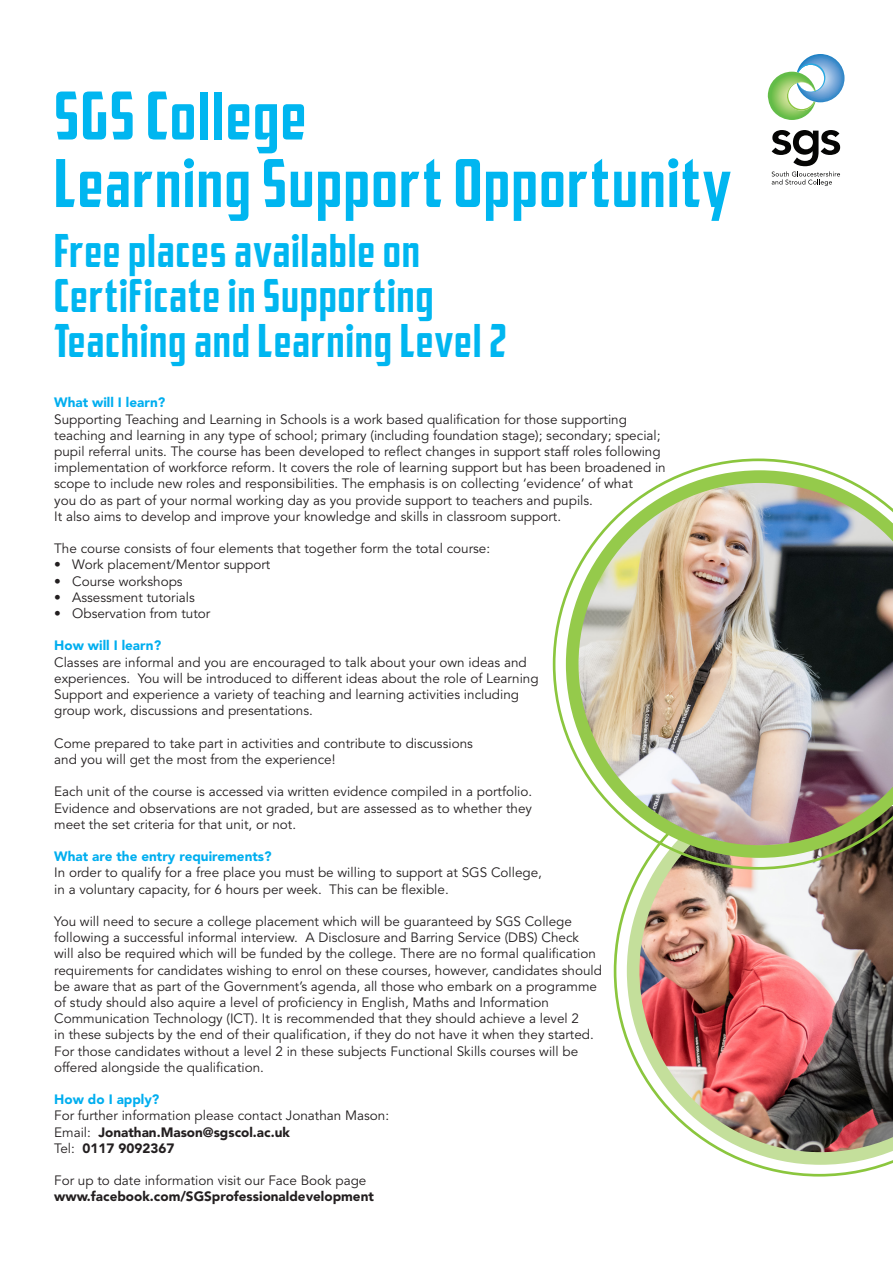
<style>
.page{position:relative;width:893px;height:1263px;background:#fff}
.page>*{position:absolute;margin:0;border:0;box-sizing:border-box;transform-origin:0 0}
.t1{font:66px "American Captain 01";letter-spacing:.03em;color:#00b6f0}
.t2{font:45px/45px "American Captain 01";letter-spacing:.03em;color:#00b6f0}
.t3{font:13.5px/16.2px "Avenir";color:#231f20}
.t4{font:900 13.5px "Avenir";color:#231f20}
.t5{font:900 13.5px "Avenir";color:#00aeef}
.s1{font-weight:400}
</style>
<div class="page">
<img style="left:614px;top:870px;width:279px;height:306px">
<svg style="left:772px;top:130px;width:68px;height:56px"></svg>
<svg style="left:768px;top:54px;width:76px;height:66px"></svg>
<img style="left:553px;top:458px;width:340px;height:412px">
<p class="t1" style="left:54px;top:72px;width:253px">SGS College</p>
<p class="t1" style="left:54px;top:139px;width:679px">Learning Support Opportunity</p>
<p class="t2" style="left:54px;top:229px;width:367px">Free places available on</p>
<p class="t2" style="left:54px;top:274px;width:454px">Certificate in Supporting<br>Teaching and Learning Level 2</p>
<p class="t5" style="left:54px;top:395px;width:113px">What will I learn?</p>
<p class="t3" style="left:54px;top:411px;width:613px">Supporting Teaching and Learning in Schools is a work based qualification for those supporting teaching and learning in any type of school; primary (including foundation stage); secondary; special; pupil referral units. The course has been developed to reflect changes in support staff roles following implementation of workforce reform. It covers the role of learning support but has been broadened in scope to include new roles and responsibilities. The emphasis is on collecting ‘evidence’ of what<br>you do as part of your normal working day as you provide support to teachers and pupils.<br>It also aims to develop and improve your knowledge and skills in classroom support.</p>
<p class="t3" style="left:54px;top:541px;width:437px">The course consists of four elements that together form the total course:</p>
<p class="t3" style="left:54px;top:557px;width:218px">• Work placement/Mentor support</p>
<p class="t3" style="left:54px;top:573px;width:130px">• Course workshops</p>
<p class="t3" style="left:54px;top:589px;width:142px">• Assessment tutorials</p>
<p class="t3" style="left:54px;top:606px;width:158px">• Observation from tutor</p>
<p class="t5" style="left:54px;top:638px;width:108px">How will I learn?</p>
<p class="t3" style="left:54px;top:654px;width:486px">Classes are informal and you are encouraged to talk about your own ideas and experiences. You will be introduced to different ideas about the role of Learning Support and experience a variety of teaching and learning activities including group work, discussions and presentations.</p>
<p class="t3" style="left:54px;top:735px;width:420px">Come prepared to take part in activities and contribute to discussions and you will get the most from the experience!</p>
<p class="t3" style="left:54px;top:784px;width:480px;text-align:justify">Each unit of the course is accessed via written evidence compiled in a portfolio.<br>Evidence and observations are not graded, but are assessed as to whether they meet the set criteria for that unit, or not.</p>
<p class="t5" style="left:54px;top:848px;width:219px">What are the entry requirements?</p>
<p class="t3" style="left:54px;top:865px;width:489px">In order to qualify for a free place you must be willing to support at SGS College, in a voluntary capacity, for 6 hours per week. This can be flexible.</p>
<p class="t3" style="left:54px;top:913px;width:549px">You will need to secure a college placement which will be guaranteed by SGS College following a successful informal interview. A Disclosure and Barring Service (DBS) Check<br>will also be required which will be funded by the college. There are no formal qualification requirements for candidates wishing to enrol on these courses, however, candidates should be aware that as part of the Government’s agenda, all those who embark on a programme</p>
<p class="t3" style="left:54px;top:994px;width:541px">of study should also aquire a level of proficiency in English, Maths and Information Communication Technology (ICT). It is recommended that they should achieve a level 2<br>in these subjects by the end of their qualification, if they do not have it when they started.<br>For those candidates without a level 2 in these subjects Functional Skills courses will be offered alongside the qualification.</p>
<p class="t5" style="left:54px;top:1091px;width:107px">How do I apply?</p>
<p class="t3" style="left:54px;top:1108px;width:336px">For further information please contact Jonathan Mason:</p>
<p class="t4" style="left:54px;top:1124px;width:237px"><span class="s1">Email:</span> Jonathan.Mason@sgscol.ac.uk</p>
<p class="t4" style="left:54px;top:1140px;width:122px"><span class="s1">Tel:</span> 0117 9092367</p>
<p class="t3" style="left:54px;top:1173px;width:314px">For up to date information visit our Face Book page</p>
<p class="t4" style="left:54px;top:1188px;width:321px">www.facebook.com/SGSprofessionaldevelopment</p>
</div>
